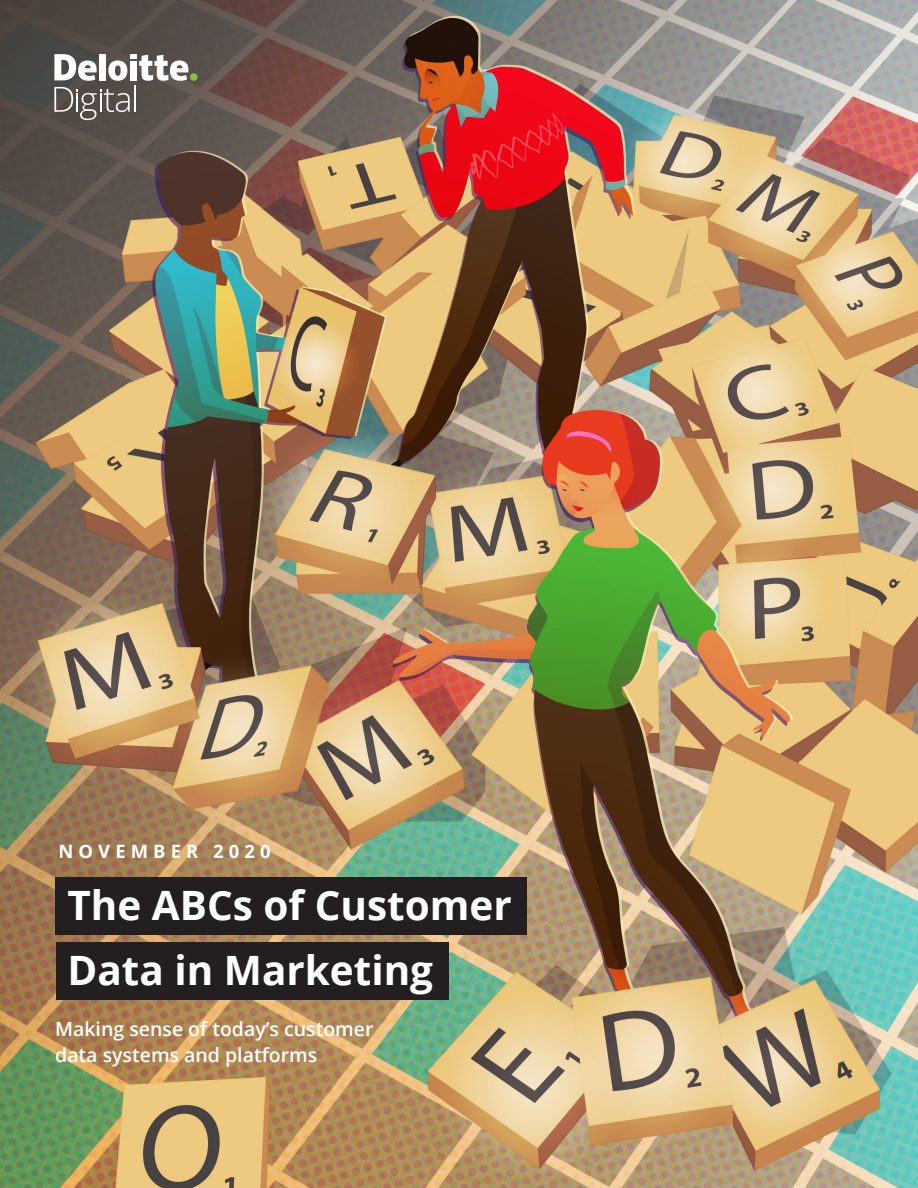
<style>
.page{position:relative;width:918px;height:1188px;background:#fff}
.page>*{position:absolute;margin:0;border:0;box-sizing:border-box;transform-origin:0 0}
.cover_title{font:700 40.5px "Open Sans";color:#fff}
.cover_sub_text{font:600 19.5px/25.5px "Open Sans";color:#fff}
.cover_sub_text-2{font:700 18.45px "Open Sans";letter-spacing:.275em;color:#fff}
</style>
<div class="page">
<img style="left:0;top:0;width:918px;height:1188px">
<div style="left:56px;top:878px;width:471px;height:57px;background:#231f20"></div>
<div style="left:56px;top:942px;width:392px;height:57px;background:#231f20"></div>
<div style="left:190px;top:73px;width:8px;height:8px;background:#81c342;border-radius:50%"></div>
<div style="left:99px;top:54px;width:7px;height:26px;background:#fff"></div>
<svg style="left:108px;top:54px;width:80px;height:27px"></svg>
<svg style="left:54px;top:54px;width:43px;height:27px"></svg>
<hr style="left:134px;top:85px;width:2px;height:27px;background:#fff">
<svg style="left:54px;top:87px;width:76px;height:33px;background:#746d69"></svg>
<p class="cover_sub_text-2" style="left:58px;top:839px;width:214px">NOVEMBER 2020</p>
<p class="cover_title" style="left:67px;top:877px;width:446px">The ABCs of Customer</p>
<p class="cover_title" style="left:67px;top:941px;width:367px">Data in Marketing</p>
<p class="cover_sub_text" style="left:55px;top:1016px;width:320px">Making sense of today’s customer data systems and platforms</p>
</div>
